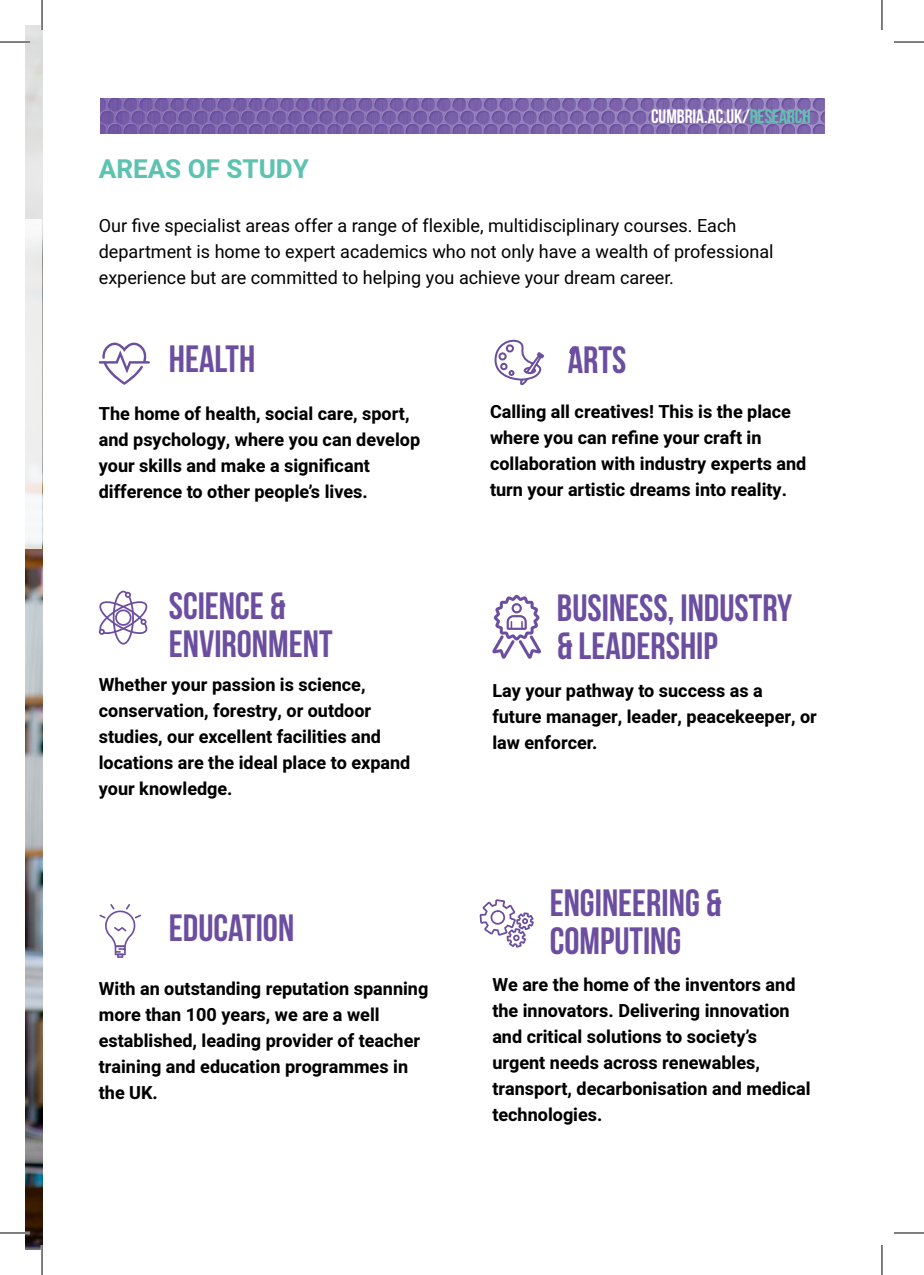
<style>
.page{position:relative;width:924px;height:1275px;background:#fff}
.page>*{position:absolute;margin:0;border:0;box-sizing:border-box;transform-origin:0 0}
.t1{font:700 38px/38px "Bebas Neue";color:#6b4ea0}
.t2{font:700 26px "Heebo";color:#5dc3b0}
.t3{font:700 19.4px "Bebas Neue";color:#fff}
.t4{font:700 18px/26px "Heebo";color:#010101}
.t5{font:18px/26px "Heebo";color:#010101}
.s1{color:#5dc3b0}
</style>
<div class="page">
<img style="left:25px;top:25px;width:17px;height:1225px">
<div style="left:25px;top:219px;width:17px;height:329px;background:#efeeee"></div>
<svg style="left:99px;top:904px;width:42px;height:54px"></svg>
<svg style="left:99px;top:342px;width:51px;height:43px"></svg>
<svg style="left:494px;top:339px;width:51px;height:47px"></svg>
<svg style="left:569px;top:346px;width:7px;height:9px"></svg>
<svg style="left:98px;top:591px;width:50px;height:53px"></svg>
<svg style="left:492px;top:595px;width:49px;height:64px"></svg>
<svg style="left:479px;top:899px;width:54px;height:48px"></svg>
<img style="left:101px;top:99px;width:723px;height:34px">
<hr style="left:0;top:41px;width:30px;height:2px;background:#fff">
<hr style="left:0;top:1231px;width:30px;height:3px;background:#fff">
<hr style="left:41px;top:0;width:2px;height:30px;background:#fff">
<hr style="left:41px;top:1245px;width:2px;height:30px;background:#fff">
<hr style="left:0;top:42px;width:30px;height:1px;background:#000">
<hr style="left:893px;top:42px;width:30px;height:1px;background:#000">
<hr style="left:0;top:1232px;width:30px;height:1px;background:#000">
<hr style="left:893px;top:1232px;width:30px;height:1px;background:#000">
<hr style="left:42px;top:0;width:1px;height:30px;background:#000">
<hr style="left:42px;top:1245px;width:1px;height:30px;background:#000">
<hr style="left:881px;top:0;width:1px;height:30px;background:#000">
<hr style="left:881px;top:1245px;width:1px;height:30px;background:#000">
<p class="t2" style="left:99px;top:151px;width:212px">AREAS OF STUDY</p>
<p class="t3" style="left:650px;top:106px;width:161px">CUMBRIA.AC.UK/<span class="s1">RESEARCH</span></p>
<p class="t5" style="left:99px;top:213px;width:676px">Our five specialist areas offer a range of flexible, multidisciplinary courses. Each department is home to expert academics who not only have a wealth of professional experience but are committed to helping you achieve your dream career.</p>
<p class="t1" style="left:169px;top:340px;width:88px">HEALTH</p>
<p class="t4" style="left:99px;top:401px;width:323px">The home of health, social care, sport, and psychology, where you can develop your skills and make a significant difference to other people’s lives.</p>
<p class="t1" style="left:169px;top:586px;width:165px">SCIENCE &amp;<br>ENVIRONMENT</p>
<p class="t4" style="left:99px;top:672px;width:313px">Whether your passion is science, conservation, forestry, or outdoor studies, our excellent facilities and locations are the ideal place to expand your knowledge.</p>
<p class="t1" style="left:169px;top:908px;width:127px">EDUCATION</p>
<p class="t4" style="left:99px;top:975px;width:331px">With an outstanding reputation spanning more than 100 years, we are a well established, leading provider of teacher training and education programmes in the UK.</p>
<p class="t1" style="left:567px;top:340px;width:60px">ARTS</p>
<p class="t4" style="left:490px;top:399px;width:318px">Calling all creatives! This is the place where you can refine your craft in collaboration with industry experts and turn your artistic dreams into reality.</p>
<p class="t1" style="left:556px;top:588px;width:237px">BUSINESS, INDUSTRY</p>
<p class="t1" style="left:556px;top:627px;width:162px">&amp; LEADERSHIP</p>
<p class="t4" style="left:492px;top:678px;width:326px">Lay your pathway to success as a<br>future manager, leader, peacekeeper, or law enforcer.</p>
<p class="t1" style="left:549px;top:883px;width:173px">ENGINEERING &amp;<br>COMPUTING</p>
<p class="t4" style="left:492px;top:972px;width:319px">We are the home of the inventors and the innovators. Delivering innovation and critical solutions to society’s urgent needs across renewables, transport, decarbonisation and medical technologies.</p>
</div>
